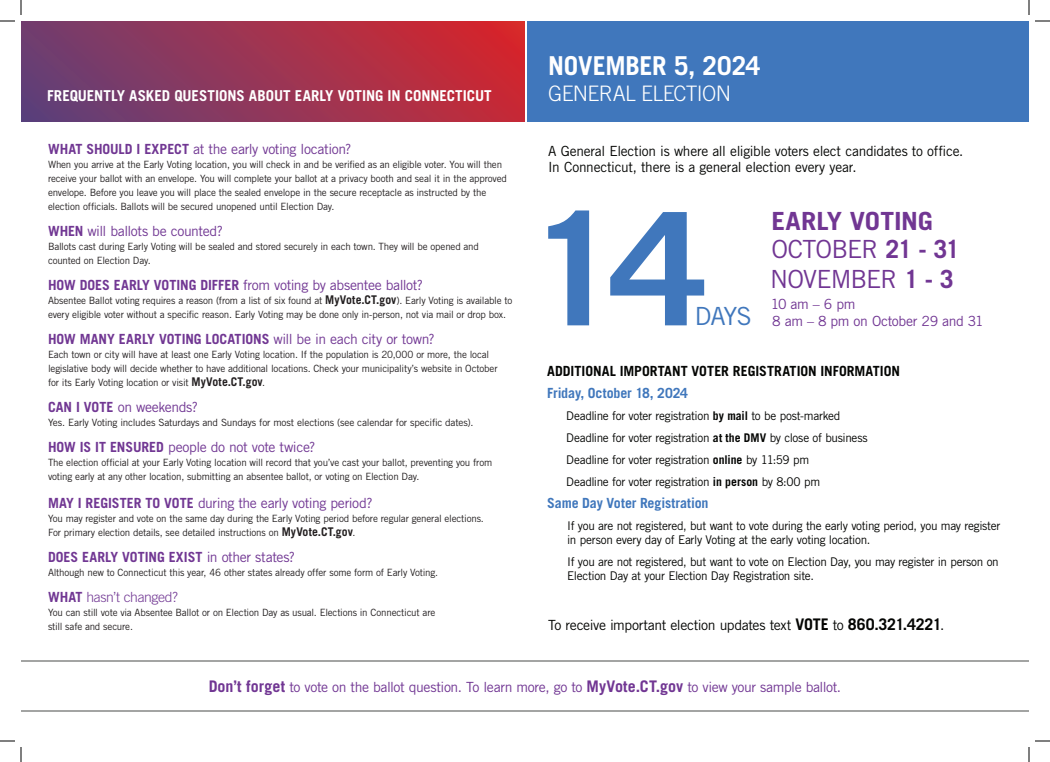
<style>
.page{position:relative;width:1050px;height:762px;background:#fff}
.page>*{position:absolute;margin:0;border:0;box-sizing:border-box;transform-origin:0 0}
.t1{font:700 26.1px "Trade Gothic LT Std";letter-spacing:-.01em;color:#fff}
.t2{font:25px "Trade Gothic LT Std";letter-spacing:-.04em;color:#713693}
.t3{font:700 25px "Trade Gothic LT Std";color:#713693;scale:1.1 1}
.t4{font:25px "Trade Gothic LT Std";color:#4077bc}
.t5{font:300 21.3px "Trade Gothic LT Std";letter-spacing:-.03em;color:#fff}
.t6{font:700 15px "Trade Gothic LT Std";letter-spacing:-.005em;color:#fff}
.t7{font:14px "Trade Gothic LT Std";letter-spacing:-.03em;color:#713793}
.t8{font:14px/16px "Trade Gothic LT Std";letter-spacing:-.02em;color:#040503}
.t9{font:14px/16.8px "Trade Gothic LT Std";letter-spacing:-.03em;color:#713693}
.t10{font:700 14px "Trade Gothic LT Std";color:#713793}
.t11{font:700 14px "Trade Gothic LT Std";letter-spacing:-.005em;color:#040503}
.t12{font:700 14px "Trade Gothic LT Std";letter-spacing:-.01em;color:#4077bc}
.t13{font:300 14px "Trade Gothic LT Std";letter-spacing:-.03em;color:#713793}
.t14{font:12px/14px "Trade Gothic LT Std";letter-spacing:-.025em;color:#040503}
.t15{font:10px/14px "Trade Gothic LT Std";letter-spacing:-.02em;color:#231f20}
.s1{font-weight:700}
.s2{font-weight:700;font-size:12px}
.s3{font-weight:400}
.s4{font-weight:700;font-size:16px}
</style>
<div class="page">
<div style="left:527px;top:21px;width:502px;height:100px;background:#4077bc"></div>
<hr style="left:21px;top:660px;width:1008px;height:2px;background:#595a59">
<hr style="left:21px;top:710px;width:1008px;height:2px;background:#595a59">
<svg style="left:548px;top:210px;width:156px;height:115px"></svg>
<div style="left:21px;top:21px;width:504px;height:100px;background:linear-gradient(to right,#664076,#d1282f)"></div>
<svg style="left:0;top:0;width:22px;height:22px"></svg>
<svg style="left:0;top:740px;width:22px;height:22px"></svg>
<svg style="left:1028px;top:0;width:22px;height:22px"></svg>
<svg style="left:1028px;top:740px;width:22px;height:22px"></svg>
<p class="t6" style="left:47px;top:87px;width:446px">FREQUENTLY ASKED QUESTIONS ABOUT EARLY VOTING IN CONNECTICUT</p>
<p class="t7" style="left:48px;top:140px;width:305px"><span class="s1">WHAT SHOULD I EXPECT</span> at the early voting location?</p>
<p class="t15" style="left:48px;top:157px;width:460px">When you arrive at the Early Voting location, you will check in and be verified as an eligible voter. You will then receive your ballot with an envelope. You will complete your ballot at a privacy booth and seal it in the approved envelope. Before you leave you will place the sealed envelope in the secure receptacle as instructed by the election officials. Ballots will be secured unopened until Election Day.</p>
<p class="t7" style="left:48px;top:222px;width:176px"><span class="s1">WHEN</span> will ballots be counted?</p>
<p class="t15" style="left:48px;top:239px;width:433px">Ballots cast during Early Voting will be sealed and stored securely in each town. They will be opened and counted on Election Day.</p>
<p class="t7" style="left:48px;top:276px;width:377px"><span class="s1">HOW DOES EARLY VOTING DIFFER</span> from voting by absentee ballot?</p>
<p class="t15" style="left:48px;top:293px;width:466px">Absentee Ballot voting requires a reason (from a list of six found at <span class="s2">MyVote.CT.gov</span>). Early Voting is available to every eligible voter without a specific reason. Early Voting may be done only in-person, not via mail or drop box.</p>
<p class="t10" style="left:48px;top:330px;width:388px">HOW MANY EARLY VOTING LOCATIONS <span class="s3">will be in each city or town?</span></p>
<p class="t15" style="left:48px;top:347px;width:451px">Each town or city will have at least one Early Voting location. If the population is 20,000 or more, the local legislative body will decide whether to have additional locations. Check your municipality’s website in October for its Early Voting location or visit <span class="s2">MyVote.CT.gov</span>.</p>
<p class="t7" style="left:48px;top:398px;width:152px"><span class="s1">CAN I VOTE</span> on weekends?</p>
<p class="t15" style="left:48px;top:415px;width:427px">Yes. Early Voting includes Saturdays and Sundays for most elections (see calendar for specific dates).</p>
<p class="t7" style="left:48px;top:438px;width:269px"><span class="s1">HOW IS IT ENSURED</span> people do not vote twice?</p>
<p class="t15" style="left:48px;top:455px;width:446px">The election official at your Early Voting location will record that you’ve cast your ballot, preventing you from voting early at any other location, submitting an absentee ballot, or voting on Election Day.</p>
<p class="t7" style="left:48px;top:494px;width:326px"><span class="s1">MAY I REGISTER TO VOTE</span> during the early voting period?</p>
<p class="t15" style="left:48px;top:511px;width:437px">You may register and vote on the same day during the Early Voting period before regular general elections.<br>For primary election details, see detailed instructions on <span class="s2">MyVote.CT.gov</span>.</p>
<p class="t10" style="left:48px;top:548px;width:249px">DOES EARLY VOTING EXIST <span class="s3">in other states?</span></p>
<p class="t15" style="left:48px;top:565px;width:392px">Although new to Connecticut this year, 46 other states already offer some form of Early Voting.</p>
<p class="t13" style="left:48px;top:589px;width:131px"><span class="s1">WHAT</span> hasn’t changed?</p>
<p class="t15" style="left:48px;top:605px;width:389px">You can still vote via Absentee Ballot or on Election Day as usual. Elections in Connecticut are still safe and secure.</p>
<p class="t1" style="left:548px;top:50px;width:214px">NOVEMBER 5, 2024</p>
<p class="t5" style="left:548px;top:81px;width:185px">GENERAL ELECTION</p>
<p class="t8" style="left:548px;top:143px;width:417px">A General Election is where all eligible voters elect candidates to office.<br>In Connecticut, there is a general election every year.</p>
<p class="t4" style="left:695px;top:301px;width:59px">DAYS</p>
<p class="t3" style="left:771px;top:206px;width:148px">EARLY VOTING</p>
<p class="t2" style="left:771px;top:234px;width:190px">OCTOBER <span class="s1">21 - 31</span></p>
<p class="t2" style="left:770px;top:264px;width:185px">NOVEMBER <span class="s1">1 - 3</span></p>
<p class="t9" style="left:771px;top:295px;width:215px">10 am – 6 pm<br>8 am – 8 pm on October 29 and 31</p>
<p class="t11" style="left:547px;top:363px;width:354px">ADDITIONAL IMPORTANT VOTER REGISTRATION INFORMATION</p>
<p class="t12" style="left:547px;top:385px;width:142px">Friday, October 18, 2024</p>
<p class="t14" style="left:566px;top:409px;width:275px">Deadline for voter registration <span class="s1">by mail</span> to be post-marked</p>
<p class="t14" style="left:566px;top:431px;width:303px">Deadline for voter registration <span class="s1">at the DMV</span> by close of business</p>
<p class="t14" style="left:566px;top:453px;width:244px">Deadline for voter registration <span class="s1">online</span> by 11:59 pm</p>
<p class="t14" style="left:566px;top:475px;width:255px">Deadline for voter registration <span class="s1">in person</span> by 8:00 pm</p>
<p class="t12" style="left:547px;top:495px;width:163px">Same Day Voter Registration</p>
<p class="t14" style="left:567px;top:519px;width:435px">If you are not registered, but want to vote during the early voting period, you may register in person every day of Early Voting at the early voting location.</p>
<p class="t14" style="left:567px;top:555px;width:433px">If you are not registered, but want to vote on Election Day, you may register in person on<br>Election Day at your Election Day Registration site.</p>
<p class="t8" style="left:548px;top:617px;width:398px">To receive important election updates text <span class="s4">VOTE</span> to <span class="s4">860.321.4221</span>.</p>
<p class="t9" style="left:209px;top:678px;width:634px"><span class="s4">Don’t forget</span> to vote on the ballot question. To learn more, go to <span class="s4">MyVote.CT.gov</span> to view your sample ballot.</p>
</div>
